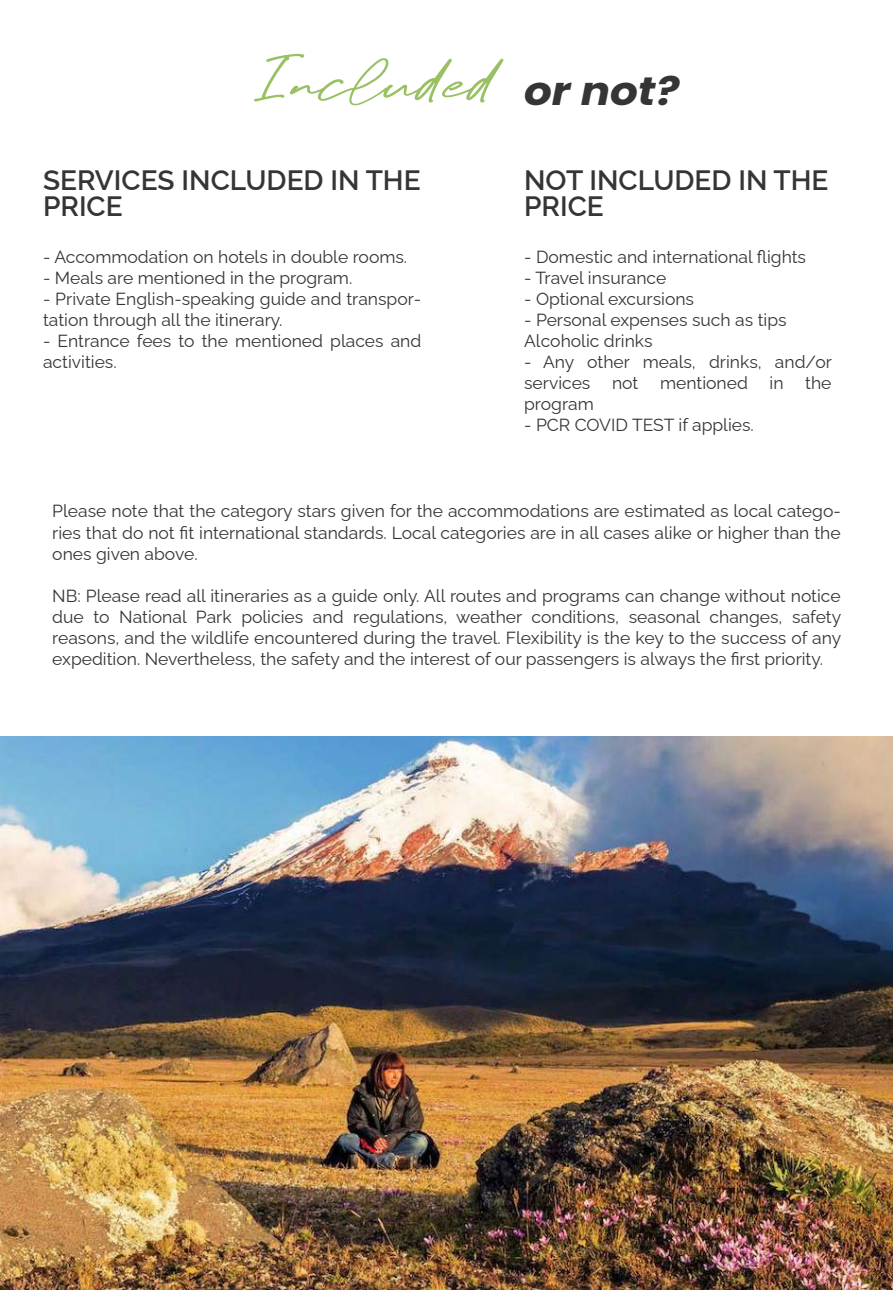
<style>
.page{position:relative;width:893px;height:1290px;background:#fff}
.page>*{position:absolute;margin:0;border:0;box-sizing:border-box;transform-origin:0 0}
.t1{font:84px "Gloved";color:#99c163;scale:1.39 1}
.t2{font:600 28px/26.2px "Raleway";color:#353535}
.t3{font:17.5px/21px "Raleway";color:#353535}
.s1{font-family:"Poppins";font-weight:700;font-style:italic;font-size:39.73px;color:#353535}
</style>
<div class="page">
<img style="left:1px;top:736px;width:892px;height:554px">
<h1 class="t1" style="left:248px;top:49px;width:312px">Included <span class="s1">or not?</span></h1>
<h2 class="t2" style="left:43px;top:164px;width:379px">SERVICES INCLUDED IN THE<br>PRICE</h2>
<p class="t3" style="left:43px;top:245px;width:366px">- Accommodation on hotels in double rooms.</p>
<p class="t3" style="left:43px;top:266px;width:311px">- Meals are mentioned in the program.</p>
<p class="t3" style="left:43px;top:287px;width:380px">- Private English-speaking guide and transpor&shy;tation through all the itinerary.</p>
<p class="t3" style="left:43px;top:329px;width:380px">- Entrance fees to the mentioned places and activities.</p>
<h2 class="t2" style="left:524px;top:164px;width:306px">NOT INCLUDED IN THE<br>PRICE</h2>
<p class="t3" style="left:524px;top:245px;width:283px">- Domestic and international flights</p>
<p class="t3" style="left:524px;top:266px;width:144px">- Travel insurance</p>
<p class="t3" style="left:524px;top:287px;width:171px">- Optional excursions</p>
<p class="t3" style="left:524px;top:308px;width:264px">- Personal expenses such as tips<br>Alcoholic drinks</p>
<p class="t3" style="left:524px;top:350px;width:309px;text-align:justify">- Any other meals, drinks, and/or services not mentioned in the program</p>
<p class="t3" style="left:524px;top:413px;width:231px">- PCR COVID TEST if applies.</p>
<p class="t3" style="left:52px;top:499px;width:790px;text-align:justify">Please note that the category stars given for the accommodations are estimated as local catego&shy;ries that do not fit international standards. Local categories are in all cases alike or higher than the ones given above.</p>
<p class="t3" style="left:52px;top:583px;width:790px;text-align:justify">NB: Please read all itineraries as a guide only. All routes and programs can change without notice due to National Park policies and regulations, weather conditions, seasonal changes, safety reasons, and the wildlife encountered during the travel. Flexibility is the key to the success of any expedition. Nevertheless, the safety and the interest of our passengers is always the first priority.</p>
</div>
